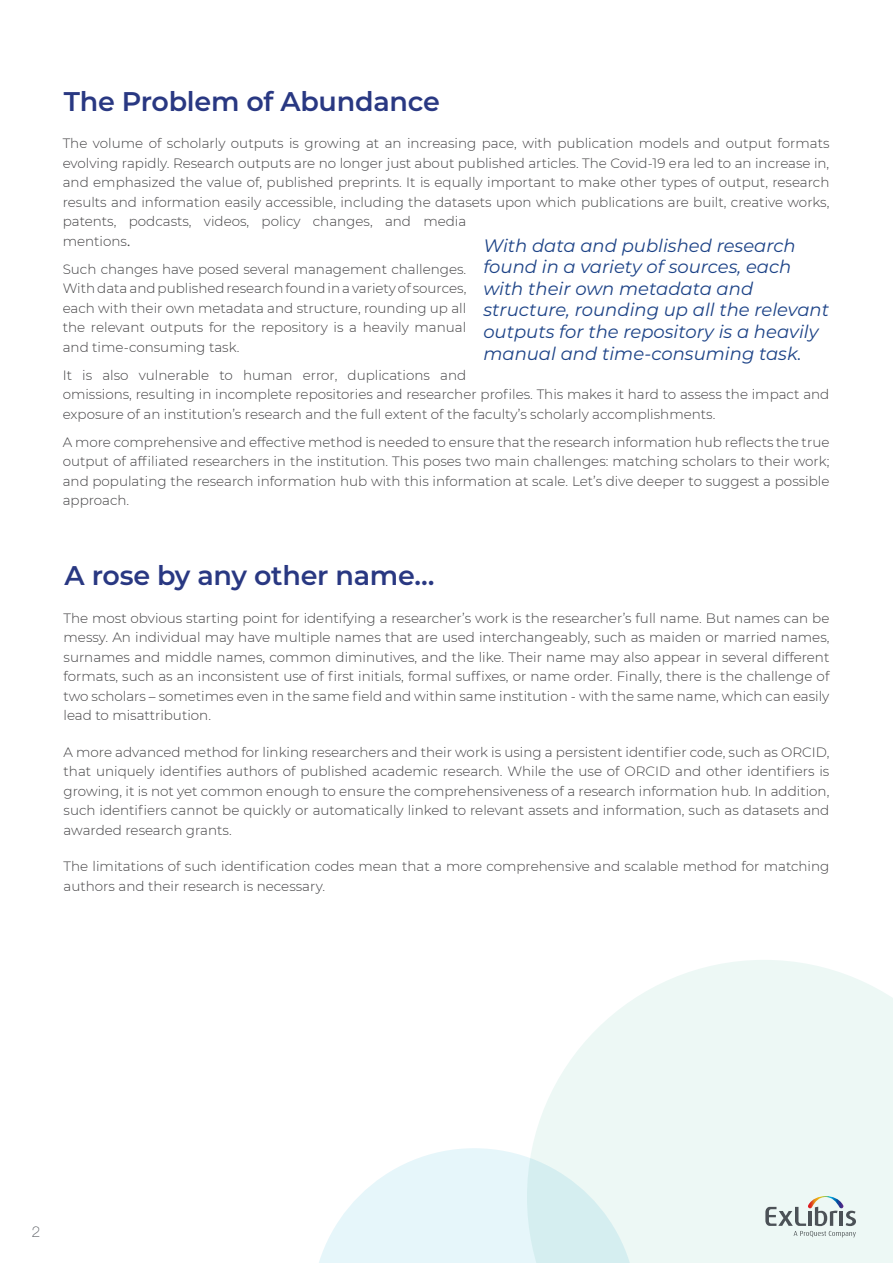
<style>
.page{position:relative;width:893px;height:1263px;background:#fff}
.page>*{position:absolute;margin:0;border:0;box-sizing:border-box;transform-origin:0 0}
.t1{font:600 27px "Montserrat";letter-spacing:-.01em;color:#293882}
.t2{font:italic 18px/21.6px "Montserrat";color:#1d4387}
.t3{font:100 15px "Helvetica Neue LT Std";color:#52555b}
.t4{font:300 13.5px/19.5px "Montserrat";color:#414042;text-align:justify}
.s1{font-family:"Adobe Hebrew";font-weight:400}
</style>
<div class="page">
<svg style="left:319px;top:1148px;width:208px;height:115px"></svg>
<svg style="left:527px;top:960px;width:366px;height:303px;background:#ecf6f4"></svg>
<h1 class="t1" style="left:64px;top:82px;width:378px">The Problem of Abundance</h1>
<p class="t4" style="left:63px;top:133px;width:768px;text-align:left">The volume of scholarly outputs is growing at an increasing pace, with publication models and output formats evolving rapidly. Research outputs are no longer just about published articles. The Covid-19 era led to an increase in, and emphasized the value of, published preprints. It is equally important to make other types of output, research results and information easily accessible, including the datasets upon which publications are built, creative works, patents, podcasts, videos, policy changes, and media<br>mentions<span class="s1">.</span></p>
<p class="t4" style="left:63px;top:259px;width:405px">Such changes have posed several management challenges.<br>With data and published research found in a variety of sources, each with their own metadata and structure, rounding up all the relevant outputs for the repository is a heavily manual and time-consuming task.</p>
<p class="t4" style="left:63px;top:365px;width:768px;text-align:left">It is also vulnerable to human error, duplications and<br>omissions, resulting in incomplete repositories and researcher profiles. This makes it hard to assess the impact and exposure of an institution’s research and the full extent of the faculty’s scholarly accomplishments.</p>
<p class="t4" style="left:63px;top:432px;width:768px">A more comprehensive and effective method is needed to ensure that the research information hub reflects the true output of affiliated researchers in the institution. This poses two main challenges: matching scholars to their work; and populating the research information hub with this information at scale. Let’s dive deeper to suggest a possible approach.</p>
<h2 class="t2" style="left:483px;top:234px;width:347px">With data and published research found in a variety of sources, each with their own metadata and structure, rounding up all the relevant outputs for the repository is a heavily manual and time-consuming task.</h2>
<h1 class="t1" style="left:65px;top:557px;width:372px">A rose by any other name…</h1>
<p class="t4" style="left:64px;top:608px;width:767px">The most obvious starting point for identifying a researcher’s work is the researcher’s full name. But names can be messy. An individual may have multiple names that are used interchangeably, such as maiden or married names, surnames and middle names, common diminutives, and the like. Their name may also appear in several different formats, such as an inconsistent use of first initials, formal suffixes, or name order. Finally, there is the challenge of two scholars – sometimes even in the same field and within same institution - with the same name, which can easily lead to misattribution.</p>
<p class="t4" style="left:64px;top:742px;width:767px">A more advanced method for linking researchers and their work is using a persistent identifier code, such as ORCID, that uniquely identifies authors of published academic research. While the use of ORCID and other identifiers is growing, it is not yet common enough to ensure the comprehensiveness of a research information hub. In addition, such identifiers cannot be quickly or automatically linked to relevant assets and information, such as datasets and awarded research grants.</p>
<p class="t4" style="left:64px;top:856px;width:767px">The limitations of such identification codes mean that a more comprehensive and scalable method for matching authors and their research is necessary.</p>
<p class="t3" style="left:32px;top:1223px;width:10px">2</p>
</div>
